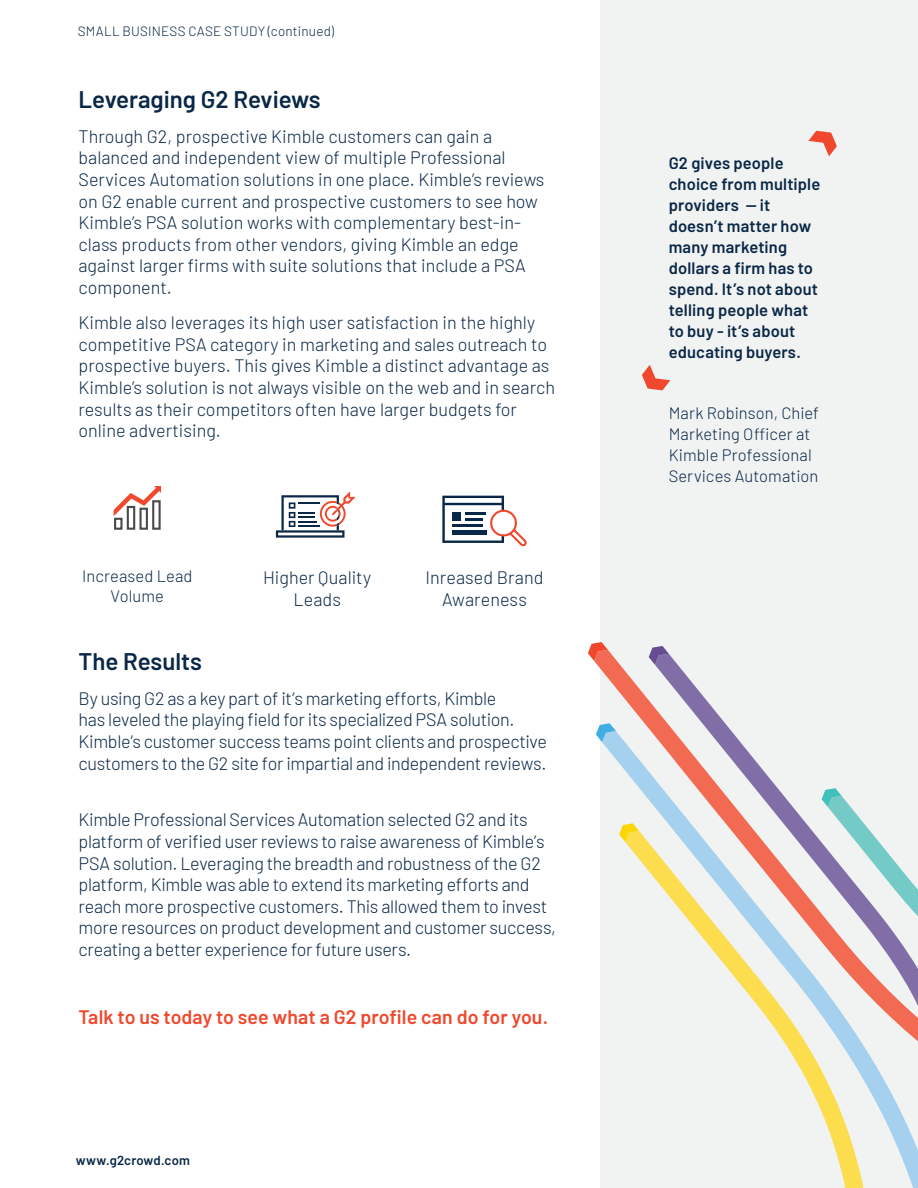
<style>
.page{position:relative;width:918px;height:1188px;background:#fff}
.page>*{position:absolute;margin:0;border:0;box-sizing:border-box;transform-origin:0 0}
.Body_Copy{font:600 24px "Barlow";color:#092746}
.CTA{font:600 19.5px "Barlow";letter-spacing:.005em;color:#ef482c}
.Body_Copy-2{font:300 18px/21.6px "Barlow";color:#092746}
.Call_Out_Heading{font:300 18px/21.6px "Barlow";letter-spacing:-.02em;color:#092746}
.Icon_captions{font:300 18px/21.6px "Barlow";letter-spacing:.005em;color:#092746;text-align:center}
.quote{font:600 16.5px/21px "Barlow";letter-spacing:.01em;color:#092746}
.quote-2{font:300 16.5px/21px "Barlow";letter-spacing:.005em;color:#092746}
.Icon_captions-2{font:300 16.5px/19.8px "Barlow";letter-spacing:.01em;color:#092746;text-align:center}
.Para_Heading{font:300 13.5px "Barlow";letter-spacing:.015em;color:#092746}
.Call_Out_Heading-2{font:600 13.05px "Barlow";letter-spacing:.01em;color:#092746}
</style>
<div class="page">
<div style="left:600px;top:0;width:318px;height:1188px;background:#f1f2f2"></div>
<svg style="left:808px;top:131px;width:29px;height:25px"></svg>
<svg style="left:642px;top:365px;width:28px;height:25px"></svg>
<svg style="left:651px;top:646px;width:15px;height:4px"></svg>
<svg style="left:594px;top:650px;width:137px;height:81px"></svg>
<svg style="left:588px;top:642px;width:20px;height:19px"></svg>
<svg style="left:602px;top:731px;width:268px;height:100px"></svg>
<svg style="left:596px;top:723px;width:20px;height:19px"></svg>
<svg style="left:625px;top:831px;width:293px;height:357px"></svg>
<svg style="left:619px;top:823px;width:20px;height:19px"></svg>
<svg style="left:113px;top:486px;width:49px;height:44px"></svg>
<svg style="left:276px;top:491px;width:80px;height:47px"></svg>
<svg style="left:442px;top:496px;width:85px;height:51px"></svg>
<p class="Para_Heading" style="left:78px;top:22px;width:258px">SMALL BUSINESS CASE STUDY (continued)</p>
<p class="Body_Copy" style="left:79px;top:81px;width:244px">Leveraging G2 Reviews</p>
<p class="Body_Copy-2" style="left:79px;top:124px;width:467px">Through G2, prospective Kimble customers can gain a balanced and independent view of multiple Professional Services Automation solutions in one place. Kimble’s reviews on G2 enable current and prospective customers to see how Kimble’s PSA solution works with complementary best-in&shy;class products from other vendors, giving Kimble an edge against larger firms with suite solutions that include a PSA component.</p>
<p class="Body_Copy-2" style="left:79px;top:310px;width:478px">Kimble also leverages its high user satisfaction in the highly competitive PSA category in marketing and sales outreach to prospective buyers. This gives Kimble a distinct advantage as Kimble’s solution is not always visible on the web and in search results as their competitors often have larger budgets for online advertising.</p>
<p class="Icon_captions-2" style="left:82px;top:565px;width:112px">Increased Lead<br>Volume</p>
<p class="Icon_captions" style="left:263px;top:566px;width:110px">Higher Quality<br>Leads</p>
<p class="Icon_captions" style="left:426px;top:566px;width:119px">Inreased Brand<br>Awareness</p>
<p class="Body_Copy" style="left:79px;top:643px;width:125px">The Results</p>
<p class="Call_Out_Heading" style="left:79px;top:686px;width:470px">By using G2 as a key part of it’s marketing efforts, Kimble<br>has leveled the playing field for its specialized PSA solution.<br>Kimble’s customer success teams point clients and prospective customers to the G2 site for impartial and independent reviews.</p>
<p class="Call_Out_Heading" style="left:79px;top:808px;width:479px">Kimble Professional Services Automation selected G2 and its platform of verified user reviews to raise awareness of Kimble’s PSA solution. Leveraging the breadth and robustness of the G2 platform, Kimble was able to extend its marketing efforts and reach more prospective customers. This allowed them to invest more resources on product development and customer success, creating a better experience for future users.</p>
<p class="CTA" style="left:79px;top:1003px;width:471px">Talk to us today to see what a G2 profile can do for you.</p>
<p class="Call_Out_Heading-2" style="left:76px;top:1151px;width:116px">www.g2crowd.com</p>
<p class="quote" style="left:669px;top:151px;width:153px">G2 gives people choice from multiple providers -- it doesn’t matter how many marketing dollars a firm has to spend. It’s not about telling people what to buy - it’s about educating buyers.</p>
<p class="quote-2" style="left:669px;top:402px;width:152px">Mark Robinson, Chief<br>Marketing Officer at<br>Kimble Professional<br>Services Automation</p>
</div>
